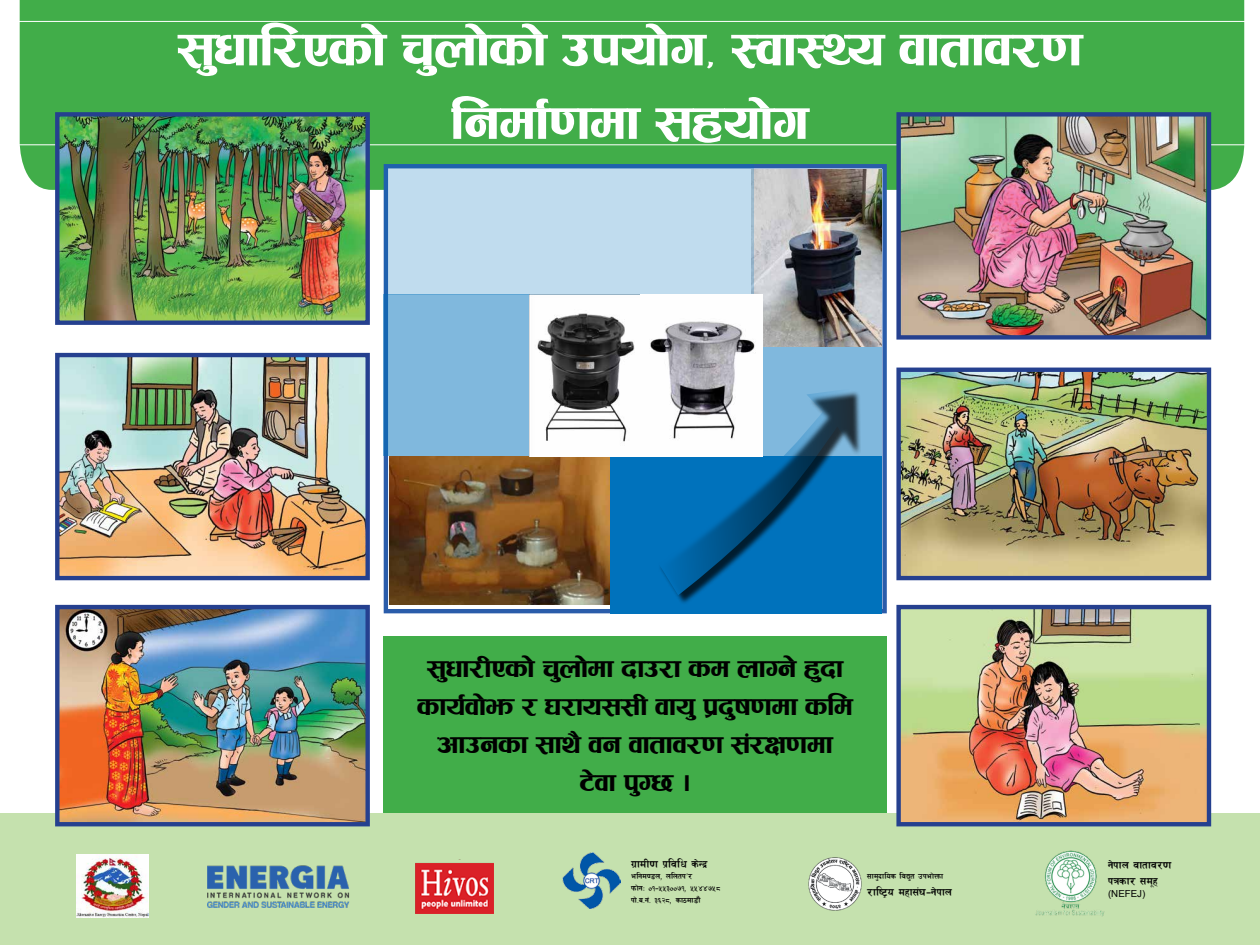
<style>
.page{position:relative;width:1260px;height:945px;background:#fff}
.page>*{position:absolute;margin:0;border:0;box-sizing:border-box;transform-origin:0 0}
.t1{font:61.25px/73.5px "Ganess";color:#fff;text-align:center}
.t2{font:31.5px/37.8px "Ganess";color:#000;text-align:center}
.t3{font:13.65px/16.4px "Himal Bold Bold 111090131932";color:#000}
.t4{font:9.71px/11.7px "Himal Bold Bold 111090131932";color:#000}
.t5{font:9.71px "Arial";color:#000}
</style>
<div class="page">
<div style="left:384px;top:636px;width:503px;height:191px;background:#41ad49"></div>
<div style="left:20px;top:0;width:1224px;height:190px;background:#41ad49"></div>
<div style="left:19px;top:21px;width:1226px;height:124px;background:#41ad49"></div>
<div style="left:0;top:813px;width:1260px;height:132px;background:#c5e1ae"></div>
<img style="left:60px;top:358px;width:305px;height:217px">
<div style="left:55px;top:353px;width:315px;height:227px;border:4px solid #25408f"></div>
<img style="left:60px;top:610px;width:305px;height:211px">
<div style="left:55px;top:605px;width:315px;height:221px;border:4px solid #25408f"></div>
<img style="left:60px;top:117px;width:305px;height:203px">
<div style="left:55px;top:112px;width:315px;height:213px;border:4px solid #25408f"></div>
<img style="left:901px;top:117px;width:305px;height:218px">
<div style="left:896px;top:112px;width:315px;height:228px;border:4px solid #25408f"></div>
<img style="left:901px;top:373px;width:305px;height:202px">
<div style="left:896px;top:368px;width:315px;height:212px;border:4px solid #25408f"></div>
<img style="left:901px;top:610px;width:305px;height:211px">
<div style="left:896px;top:605px;width:315px;height:221px;border:4px solid #25408f"></div>
<svg style="left:384px;top:164px;width:503px;height:449px;fill:#2a5caa"></svg>
<img style="left:563px;top:852px;width:57px;height:56px">
<img style="left:808px;top:857px;width:54px;height:54px">
<img style="left:208px;top:865px;width:142px;height:43px">
<img style="left:1035px;top:850px;width:70px;height:67px">
<img style="left:77px;top:854px;width:71px;height:64px">
<img style="left:415px;top:859px;width:78px;height:54px">
<img style="left:389px;top:456px;width:222px;height:149px">
<div style="left:611px;top:456px;width:271px;height:157px;background:#0072bc"></div>
<div style="left:384px;top:294px;width:498px;height:162px;background:#80b8dd"></div>
<img style="left:529px;top:294px;width:233px;height:162px">
<img style="left:751px;top:170px;width:131px;height:176px">
<div style="left:384px;top:164px;width:370px;height:130px;background:#c0dcee"></div>
<div style="left:659px;top:390px;width:202px;height:215px;background:#000;opacity:.75"></div>
<svg style="left:657px;top:389px;width:194px;height:206px"></svg>
<h1 class="t1" style="left:178px;top:16px;width:906px">;'wfl/Psf]r'nf]sf]pkof]u, :jf:Yo jftfj/0f lgdf{0fdf ;xof]u</h1>
<p class="t2" style="left:418px;top:652px;width:437px">;'wf/LPsf]r'nf]df bfp/f sd nfUg]x'bf sfo{jf]em / 3/fo;;L jfo'k|b'if0fdf sld cfpgsf ;fy}jg jftfj/0f ;+/If0fdf<br>6]jf k'U5 .</p>
<p class="t3" style="left:631px;top:856px;width:82px">u|fdL0f k|ljlw s]Gb|</p>
<p class="t4" style="left:631px;top:871px;width:91px">elgd08n, nlntk’/<br>kmf]gM )!–%%#))&amp;!, %%$$&amp;%* kf]=a=g+= #^@*, sf7df8f}+</p>
<p class="t4" style="left:867px;top:871px;width:78px">;fd'bflos ljB't pkef]Qmf</p>
<p class="t3" style="left:867px;top:884px;width:86px">/fli6«o dxf;+3–g]kfn</p>
<p class="t3" style="left:1108px;top:857px;width:65px">g]kfn jftfj/0f kqsf/ ;d"x</p>
<p class="t5" style="left:1108px;top:888px;width:39px">(NEFEJ)</p>
</div>
